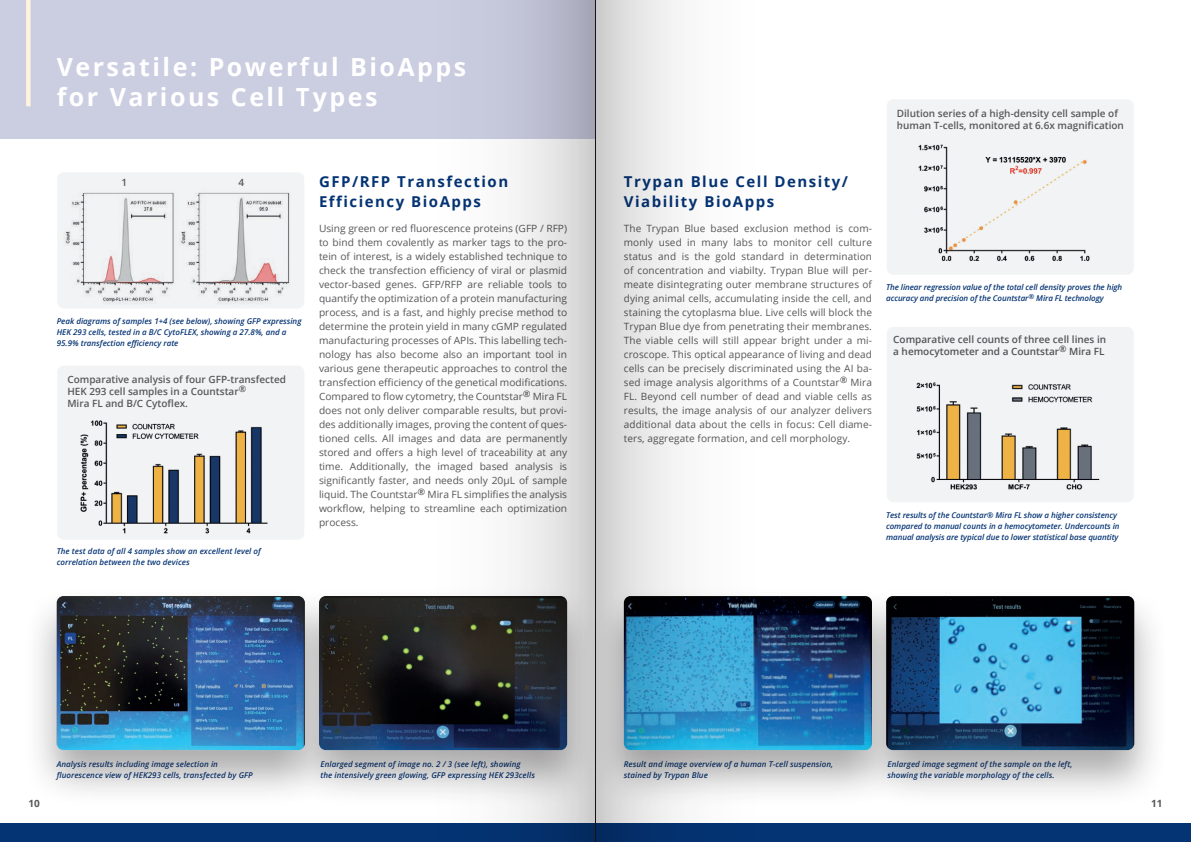
<style>
.page{position:relative;width:1191px;height:842px;background:#fff}
.page>*{position:absolute;margin:0;border:0;box-sizing:border-box;transform-origin:0 0}
.t1{font:700 25px/30px "Open Sans";letter-spacing:.1em;color:#fff}
.t2{font:700 15px/20px "Open Sans";letter-spacing:.1em;color:#053474}
.t3{font:10px/14px "Open Sans";letter-spacing:.005em;color:#57585a;text-align:justify}
.t4{font:600 10px/12px "Open Sans";color:#57585a}
.t5{font:700 10px "Open Sans";color:#57585a}
.t6{font:italic 600 8px/11px "Open Sans";letter-spacing:.005em;color:#053474}
</style>
<div class="page">
<div style="left:0;top:824px;width:1191px;height:18px;background:#053474"></div>
<div style="left:0;top:0;width:595px;height:139px;background:#cbcde1"></div>
<div style="left:26px;top:0;width:5px;height:106px;background:#fef3de"></div>
<div style="left:23px;top:586px;width:315px;height:221px;background:#231f20;opacity:.38"></div>
<img style="left:57px;top:596px;width:228px;height:154px">
<div style="left:285px;top:586px;width:316px;height:221px;background:#231f20;opacity:.38"></div>
<div style="left:852px;top:586px;width:316px;height:221px;background:#231f20;opacity:.38"></div>
<img style="left:886px;top:596px;width:248px;height:154px">
<div style="left:57px;top:366px;width:247px;height:174px;background:#f2f3f4;border-radius:7px"></div>
<img style="left:80px;top:420px;width:188px;height:114px">
<div style="left:886px;top:327px;width:247px;height:175px;background:#f2f3f4;border-radius:7px"></div>
<img style="left:916px;top:382px;width:218px;height:110px">
<div style="left:997px;top:367px;width:149px;height:50px;background:linear-gradient(to right,#f0f1f3,#f6f6f7)"></div>
<img style="left:1007px;top:376px;width:85px;height:38px">
<div style="left:57px;top:172px;width:247px;height:136px;background:#f2f3f4;border-radius:7px"></div>
<img style="left:64px;top:192px;width:110px;height:111px">
<img style="left:181px;top:192px;width:120px;height:116px">
<div style="left:886px;top:99px;width:247px;height:176px;background:#f2f3f4;border-radius:7px"></div>
<img style="left:918px;top:144px;width:172px;height:117px">
<svg style="left:595px;top:0;width:291px;height:842px"></svg>
<svg style="left:305px;top:0;width:290px;height:842px"></svg>
<p class="t1" style="left:57px;top:52px;width:411px">Versatile: Powerful BioApps for Various Cell Types</p>
<p class="t4" style="left:896px;top:107px;width:229px">Dilution series of a high-density cell sample of human T-cells, monitored at 6.6x magnification</p>
<p class="t4" style="left:122px;top:177px;width:7px">1</p>
<p class="t4" style="left:238px;top:177px;width:7px">4</p>
<p class="t6" style="left:57px;top:316px;width:246px">Peak diagrams of samples 1+4 (see below), showing GFP expressing<br>HEK 293 cells, tested in a B/C CytoFLEX, showing a 27.8%, and a<br>95.9% transfection efficiency rate</p>
<p class="t4" style="left:67px;top:374px;width:220px">Comparative analysis of four GFP-transfected<br>HEK 293 cell samples in a Countstar<sup>®</sup></p>
<p class="t4" style="left:67px;top:398px;width:122px">Mira FL and B/C Cytoflex.</p>
<p class="t6" style="left:57px;top:546px;width:206px">The test data of all 4 samples show an excellent level of correlation between the two devices</p>
<p class="t2" style="left:319px;top:171px;width:191px">GFP/RFP Transfection</p>
<p class="t2" style="left:319px;top:191px;width:163px">Efficiency BioApps</p>
<p class="t2" style="left:624px;top:171px;width:226px">Trypan Blue Cell Density/<br>Viability BioApps</p>
<p class="t3" style="left:319px;top:221px;width:250px">Using green or red fluorescence proteins (GFP / RFP) to bind them covalently as marker tags to the pro&shy;tein of interest, is a widely established technique to check the transfection efficiency of viral or plasmid vector-based genes. GFP/RFP are reliable tools to quantify the optimization of a protein manufacturing process, and is a fast, and highly precise method to determine the protein yield in many cGMP regulated manufacturing processes of APIs. This labelling tech&shy;nology has also become also an important tool in various gene therapeutic approaches to control the transfection efficiency of the genetical modifications.<br>Compared to flow cytometry, the Countstar<sup>®</sup> Mira FL does not only deliver comparable results, but provi&shy;des additionally images, proving the content of ques&shy;tioned cells. All images and data are permanently stored and offers a high level of traceability at any time. Additionally, the imaged based analysis is significantly faster, and needs only 20µL of sample liquid. The Countstar<sup>®</sup> Mira FL simplifies the analysis workflow, helping to streamline each optimization process.</p>
<p class="t3" style="left:624px;top:221px;width:250px">The Trypan Blue based exclusion method is com&shy;monly used in many labs to monitor cell culture status and is the gold standard in determination of concentration and viabilty. Trypan Blue will per&shy;meate disintegrating outer membrane structures of dying animal cells, accumulating inside the cell, and staining the cytoplasma blue. Live cells will block the Trypan Blue dye from penetrating their membranes.<br>The viable cells will still appear bright under a mi&shy;croscope. This optical appearance of living and dead cells can be precisely discriminated using the AI ba&shy;sed image analysis algorithms of a Countstar<sup>®</sup> Mira FL. Beyond cell number of dead and viable cells as results, the image analysis of our analyzer delivers additional data about the cells in focus: Cell diame&shy;ters, aggregate formation, and cell morphology.</p>
<p class="t6" style="left:886px;top:281px;width:238px">The linear regression value of the total cell density proves the high accuracy and precision of the Countstar<sup>®</sup> Mira FL technology</p>
<p class="t4" style="left:893px;top:333px;width:214px">Comparative cell counts of three cell lines in a hemocytometer and a Countstar<sup>®</sup> Mira FL</p>
<p class="t6" style="left:886px;top:509px;width:235px">Test results of the Countstar® Mira FL show a higher consistency compared to manual counts in a hemocytometer. Undercounts in manual analysis are typical due to lower statistical base quantity</p>
<p class="t6" style="left:57px;top:759px;width:163px">Analysis results including image selection in</p>
<p class="t6" style="left:57px;top:770px;width:198px">fluorescence view of HEK293 cells, transfected by GFP</p>
<p class="t6" style="left:320px;top:759px;width:202px">Enlarged segment of image no. 2 / 3 (see left), showing</p>
<p class="t6" style="left:320px;top:770px;width:216px">the intensively green glowing, GFP expressing HEK 293cells</p>
<p class="t6" style="left:624px;top:759px;width:211px">Result and image overview of a human T-cell suspension,</p>
<p class="t6" style="left:624px;top:770px;width:85px">stained by Trypan Blue</p>
<p class="t6" style="left:887px;top:759px;width:186px">Enlarged image segment of the sample on the left,</p>
<p class="t6" style="left:887px;top:770px;width:168px">showing the variable morphology of the cells.</p>
<p class="t5" style="left:28px;top:796px;width:13px">10</p>
<p class="t5" style="left:1151px;top:796px;width:13px">11</p>
</div>
